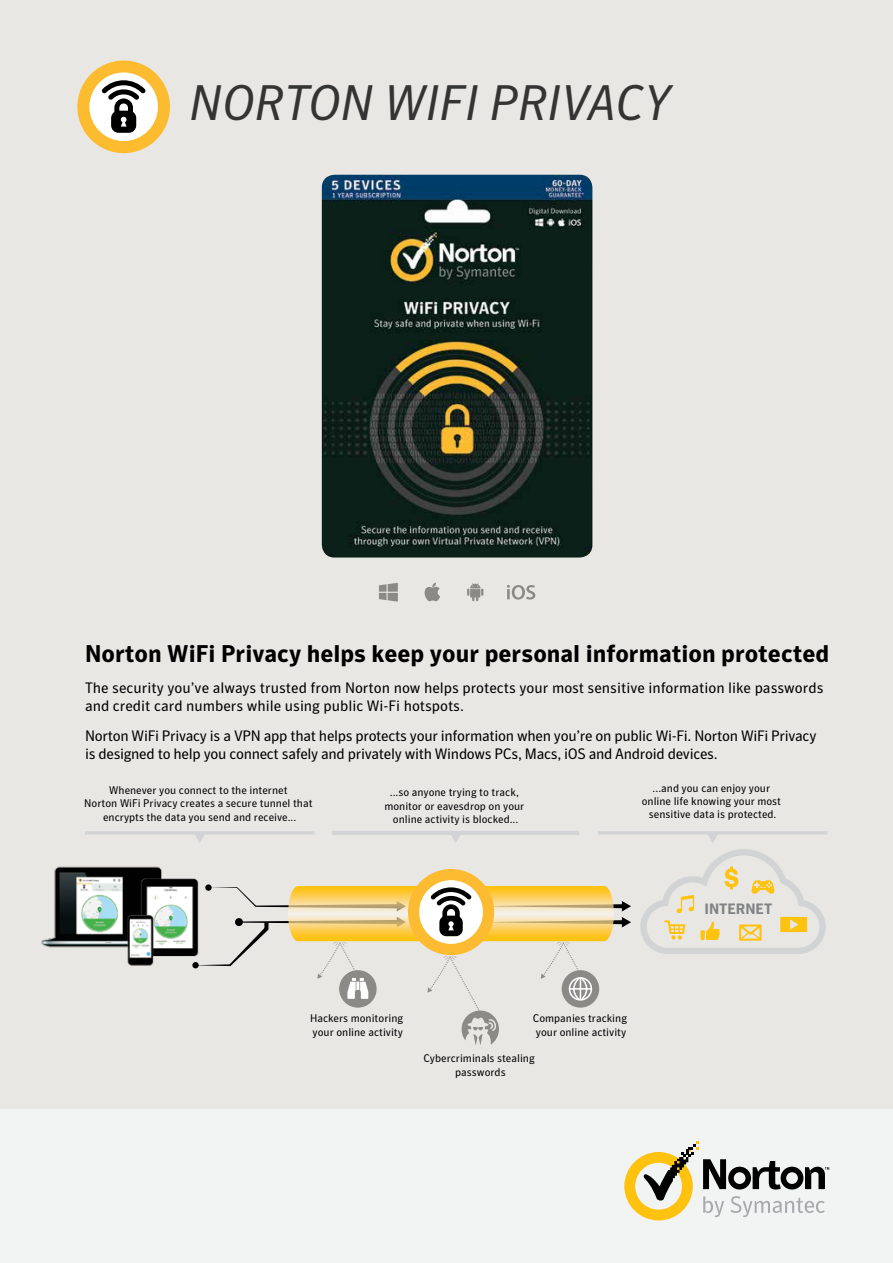
<style>
.page{position:relative;width:893px;height:1263px;background:#fff}
.page>*{position:absolute;margin:0;border:0;box-sizing:border-box;transform-origin:0 0}
.t1{font:italic 49.5px "Symantec Sans";color:#343432}
.t2{font:700 24px "Symantec Sans";color:#000}
.t3{font:15px/18px "Symantec Sans";letter-spacing:-.02em;color:#000}
.t4{font:15px/18px "Symantec Sans";color:#000}
.t5{font:700 14.85px "Symantec Sans";color:#808285}
.t6{font:10.95px/13.2px "Symantec Sans";color:#000;text-align:center}
</style>
<div class="page">
<div style="left:0;top:1108px;width:893px;height:155px;background:#f2f3f3"></div>
<div style="left:0;top:0;width:893px;height:1108px;background:#e8e7e4"></div>
<svg style="left:624px;top:1141px;width:205px;height:79px"></svg>
<img style="left:322px;top:175px;width:270px;height:382px">
<svg style="left:77px;top:60px;width:93px;height:93px"></svg>
<svg style="left:467px;top:582px;width:16px;height:19px"></svg>
<svg style="left:425px;top:583px;width:15px;height:18px"></svg>
<svg style="left:379px;top:583px;width:19px;height:19px"></svg>
<svg style="left:507px;top:585px;width:28px;height:14px"></svg>
<hr style="left:332px;top:831px;width:247px;height:4px;background:#d1d3d4">
<svg style="left:451px;top:835px;width:9px;height:8px"></svg>
<hr style="left:85px;top:831px;width:229px;height:3px;background:#d1d3d4">
<svg style="left:194px;top:834px;width:12px;height:9px"></svg>
<hr style="left:598px;top:831px;width:229px;height:3px;background:#d1d3d4">
<svg style="left:637px;top:833px;width:191px;height:121px"></svg>
<svg style="left:195px;top:869px;width:436px;height:176px"></svg>
<img style="left:41px;top:867px;width:160px;height:101px">
<h1 class="t1" style="left:189px;top:73px;width:483px">NORTON WIFI PRIVACY</h1>
<h2 class="t2" style="left:85px;top:639px;width:746px">Norton WiFi Privacy helps keep your personal information protected</h2>
<h3 class="t4" style="left:85px;top:678px;width:740px">The security you’ve always trusted from Norton now helps protects your most sensitive information like passwords and credit card numbers while using public Wi-Fi hotspots.</h3>
<h3 class="t3" style="left:85px;top:727px;width:733px">Norton WiFi Privacy is a VPN app that helps protects your information when you’re on public Wi-Fi. Norton WiFi Privacy is designed to help you connect safely and privately with Windows PCs, Macs, iOS and Android devices.</h3>
<p class="t6" style="left:84px;top:783px;width:230px">Whenever you connect to the internet<br>Norton WiFi Privacy creates a secure tunnel that encrypts the data you send and receive...</p>
<p class="t6" style="left:384px;top:786px;width:141px">...so anyone trying to track, monitor or eavesdrop on your online activity is blocked...</p>
<p class="t6" style="left:642px;top:781px;width:141px">...and you can enjoy your online life knowing your most sensitive data is protected.</p>
<h3 class="t5" style="left:704px;top:900px;width:69px">INTERNET</h3>
<p class="t6" style="left:310px;top:1012px;width:95px;text-align:left">Hackers monitoring your online activity</p>
<p class="t6" style="left:533px;top:1012px;width:96px;text-align:left">Companies tracking your online activity</p>
<p class="t6" style="left:424px;top:1052px;width:113px">Cybercriminals stealing passwords</p>
</div>
